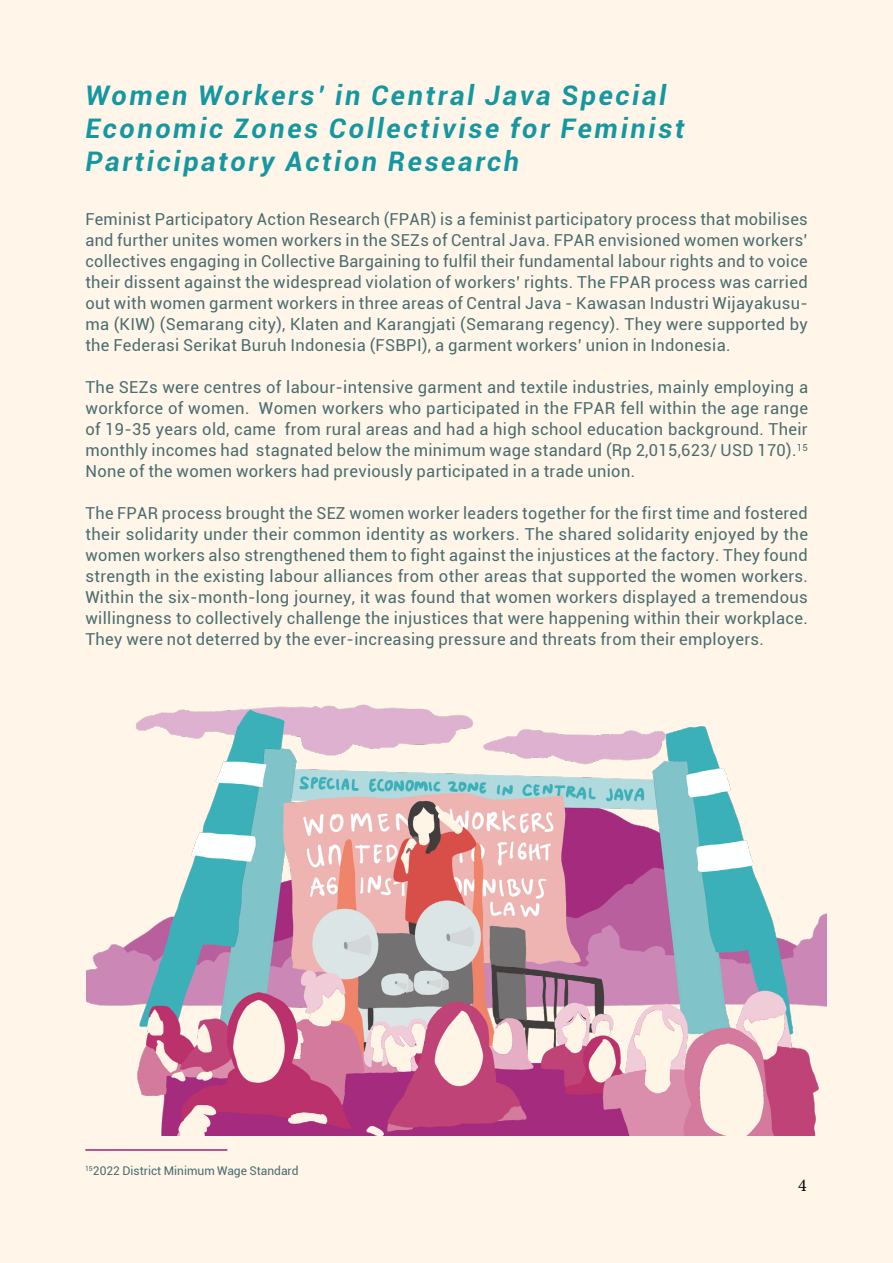
<style>
.page{position:relative;width:893px;height:1263px;background:#fff5e8}
.page>*{position:absolute;margin:0;border:0;box-sizing:border-box;transform-origin:0 0}
.t1{font:italic 700 27px/33px "Roboto";letter-spacing:.1em;color:#1597a2}
.t2{font:18px "Minion Pro";color:#000}
.t3{font:16.5px/21px "Roboto";letter-spacing:.02em;color:#496d70;text-align:justify}
.t4{font:12px "Roboto";color:#496d70}
</style>
<div class="page">
<hr style="left:85px;top:1149px;width:142px;height:2px;background:#a32170">
<img style="left:86px;top:704px;width:741px;height:431px">
<h1 class="t1" style="left:85px;top:78px;width:601px">Women Workers’ in Central Java Special<br>Economic Zones Collectivise for Feminist<br>Participatory Action Research</h1>
<p class="t3" style="left:85px;top:208px;width:724px">Feminist Participatory Action Research (FPAR) is a feminist participatory process that mobilises and further unites women workers in the SEZs of Central Java. FPAR envisioned women workers’ collectives engaging in Collective Bargaining to fulfil their fundamental labour rights and to voice their dissent against the widespread violation of workers’ rights. The FPAR process was carried out with women garment workers in three areas of Central Java - Kawasan Industri Wijayakusu&shy;ma (KIW) (Semarang city), Klaten and Karangjati (Semarang regency). They were supported by the Federasi Serikat Buruh Indonesia (FSBPI), a garment workers’ union in Indonesia.</p>
<p class="t3" style="left:85px;top:376px;width:724px">The SEZs were centres of labour-intensive garment and textile industries, mainly employing a workforce of women. Women workers who participated in the FPAR fell within the age range of 19-35 years old, came from rural areas and had a high school education background. Their monthly incomes had stagnated below the minimum wage standard (Rp 2,015,623/ USD 170).<sup>15<br></sup>None of the women workers had previously participated in a trade union.</p>
<p class="t3" style="left:85px;top:502px;width:724px">The FPAR process brought the SEZ women worker leaders together for the first time and fostered their solidarity under their common identity as workers. The shared solidarity enjoyed by the women workers also strengthened them to fight against the injustices at the factory. They found strength in the existing labour alliances from other areas that supported the women workers.<br>Within the six-month-long journey, it was found that women workers displayed a tremendous willingness to collectively challenge the injustices that were happening within their workplace.<br>They were not deterred by the ever-increasing pressure and threats from their employers.</p>
<p class="t4" style="left:85px;top:1163px;width:215px"><sup>15</sup>2022 District Minimum Wage Standard</p>
<p class="t2" style="left:798px;top:1173px;width:10px">4</p>
</div>
